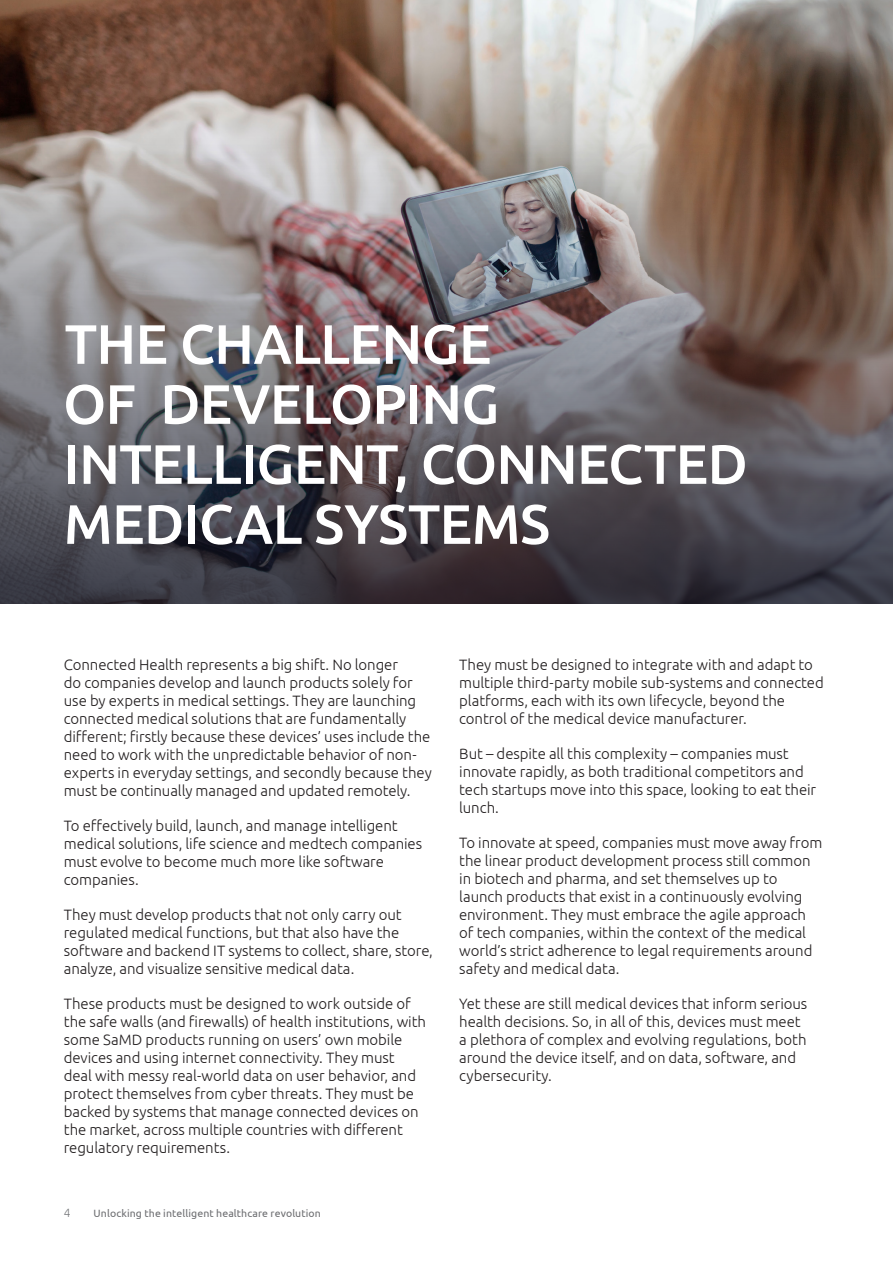
<style>
.page{position:relative;width:893px;height:1263px;background:#fff}
.page>*{position:absolute;margin:0;border:0;box-sizing:border-box;transform-origin:0 0}
.chapter-intro{font:500 55.5px/60px "Ubuntu";letter-spacing:-.01em;color:#fff}
.text{font:300 15px/18px "Ubuntu";letter-spacing:-.005em;color:#231f20}
.t1{font:300 12px "Ubuntu";color:#76787b}
.t2{font:10.5px "Ubuntu";letter-spacing:.01em;color:#6c6d70}
</style>
<div class="page">
<img style="left:0;top:0;width:893px;height:604px">
<p class="chapter-intro" style="left:63px;top:312px;width:686px">THE CHALLENGE<br>OF DEVELOPING<br>INTELLIGENT, CONNECTED<br>MEDICAL SYSTEMS</p>
<p class="text" style="left:64px;top:655px;width:369px">Connected Health represents a big shift. No longer<br>do companies develop and launch products solely for use by experts in medical settings. They are launching connected medical solutions that are fundamentally different; firstly because these devices’ uses include the need to work with the unpredictable behavior of non&shy;experts in everyday settings, and secondly because they must be continually managed and updated remotely.</p>
<p class="text" style="left:64px;top:816px;width:360px">To effectively build, launch, and manage intelligent medical solutions, life science and medtech companies must evolve to become much more like software companies.</p>
<p class="text" style="left:64px;top:905px;width:371px">They must develop products that not only carry out regulated medical functions, but that also have the software and backend IT systems to collect, share, store, analyze, and visualize sensitive medical data.</p>
<p class="text" style="left:64px;top:994px;width:364px">These products must be designed to work outside of the safe walls (and firewalls) of health institutions, with some SaMD products running on users’ own mobile devices and using internet connectivity. They must deal with messy real-world data on user behavior, and protect themselves from cyber threats. They must be backed by systems that manage connected devices on the market, across multiple countries with different regulatory requirements.</p>
<p class="t1" style="left:64px;top:1205px;width:8px">4</p>
<p class="t2" style="left:94px;top:1207px;width:229px">Unlocking the intelligent healthcare revolution</p>
<p class="text" style="left:459px;top:655px;width:366px">They must be designed to integrate with and adapt to multiple third-party mobile sub-systems and connected platforms, each with its own lifecycle, beyond the control of the medical device manufacturer.</p>
<p class="text" style="left:459px;top:744px;width:358px">But – despite all this complexity – companies must innovate rapidly, as both traditional competitors and tech startups move into this space, looking to eat their lunch.</p>
<p class="text" style="left:459px;top:833px;width:365px">To innovate at speed, companies must move away from the linear product development process still common in biotech and pharma, and set themselves up to launch products that exist in a continuously evolving environment. They must embrace the agile approach of tech companies, within the context of the medical world’s strict adherence to legal requirements around safety and medical data.</p>
<p class="text" style="left:459px;top:994px;width:350px">Yet these are still medical devices that inform serious health decisions. So, in all of this, devices must meet a plethora of complex and evolving regulations, both around the device itself, and on data, software, and cybersecurity.</p>
</div>
